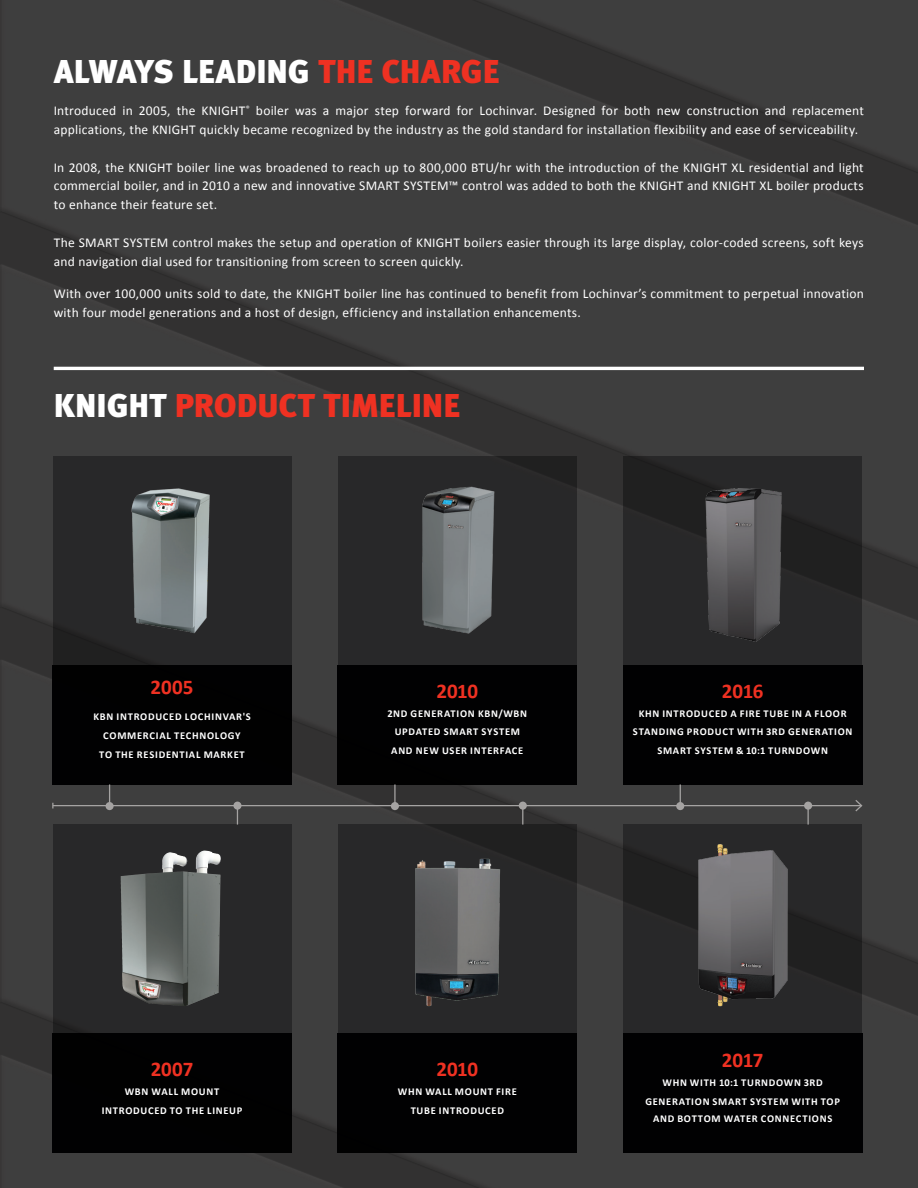
<style>
.page{position:relative;width:918px;height:1188px;background:#fff}
.page>*{position:absolute;margin:0;border:0;box-sizing:border-box;transform-origin:0 0}
.t1{font:900 33px "Meta OT";letter-spacing:-.005em;color:#fff}
.t2{font:900 33px "Meta OT";letter-spacing:-.005em;color:#ef3122}
.t3{font:700 21px "Calibri";letter-spacing:-.005em;color:#ef3122}
.t4{font:13.5px/18.8px "Calibri";letter-spacing:.015em;color:#fff}
.t5{font:700 10.5px/18.8px "Calibri";letter-spacing:.07em;color:#fff;text-align:center}
.s1{color:#ef3122}
.s2{color:#fff}
</style>
<div class="page">
<img style="left:0;top:0;width:918px;height:1188px">
<hr style="left:54px;top:367px;width:810px;height:3px;background:#fff">
<hr style="left:53px;top:805px;width:809px;height:1px;background:#a5a3a2">
<svg style="left:854px;top:798px;width:9px;height:15px"></svg>
<div style="left:624px;top:456px;width:238px;height:328px;background:#282829"></div>
<div style="left:623px;top:665px;width:239px;height:119px;background:#010102"></div>
<img style="left:691px;top:480px;width:106px;height:162px">
<div style="left:624px;top:825px;width:238px;height:328px;background:#282829"></div>
<div style="left:623px;top:1033px;width:239px;height:120px;background:#010102"></div>
<img style="left:690px;top:844px;width:105px;height:163px">
<div style="left:53px;top:456px;width:238px;height:328px;background:#282829"></div>
<div style="left:52px;top:665px;width:240px;height:119px;background:#010102"></div>
<img style="left:131px;top:488px;width:79px;height:145px">
<svg style="left:53px;top:825px;width:238px;height:208px;background:#3a3c3c"></svg>
<div style="left:52px;top:1033px;width:240px;height:120px;background:#010102"></div>
<img style="left:167px;top:851px;width:36px;height:22px">
<div style="left:338px;top:456px;width:238px;height:328px;background:#282829"></div>
<div style="left:338px;top:665px;width:239px;height:119px;background:#010102"></div>
<img style="left:422px;top:486px;width:73px;height:148px">
<div style="left:338px;top:825px;width:238px;height:328px;background:#282829"></div>
<div style="left:338px;top:1033px;width:239px;height:120px;background:#010102"></div>
<img style="left:415px;top:858px;width:85px;height:149px">
<svg style="left:237px;top:810px;width:1px;height:15px"></svg>
<div style="left:233px;top:802px;width:9px;height:8px;background:#a5a3a2;border-radius:50%"></div>
<svg style="left:109px;top:784px;width:1px;height:18px"></svg>
<div style="left:106px;top:802px;width:8px;height:8px;background:#a5a3a2;border-radius:50%"></div>
<svg style="left:522px;top:810px;width:1px;height:15px"></svg>
<div style="left:519px;top:802px;width:8px;height:8px;background:#a5a3a2;border-radius:50%"></div>
<hr style="left:394px;top:784px;width:2px;height:20px;background:#a5a3a2">
<div style="left:391px;top:802px;width:8px;height:8px;background:#a5a3a2;border-radius:50%"></div>
<hr style="left:807px;top:805px;width:2px;height:20px;background:#a5a3a2">
<div style="left:804px;top:802px;width:8px;height:8px;background:#a5a3a2;border-radius:50%"></div>
<svg style="left:680px;top:784px;width:1px;height:18px"></svg>
<div style="left:676px;top:802px;width:8px;height:8px;background:#a5a3a2;border-radius:50%"></div>
<h1 class="t1" style="left:54px;top:52px;width:447px">ALWAYS LEADING <span class="s1">THE CHARGE</span></h1>
<p class="t4" style="left:54px;top:102px;width:812px">Introduced in 2005, the KNIGHT<sup>®</sup> boiler was a major step forward for Lochinvar. Designed for both new construction and replacement applications, the KNIGHT quickly became recognized by the industry as the gold standard for installation flexibility and ease of serviceability.</p>
<p class="t4" style="left:54px;top:158px;width:812px;text-align:justify">In 2008, the KNIGHT boiler line was broadened to reach up to 800,000 BTU/hr with the introduction of the KNIGHT XL residential and light commercial boiler, and in 2010 a new and innovative SMART SYSTEM™ control was added to both the KNIGHT and KNIGHT XL boiler products to enhance their feature set.</p>
<p class="t4" style="left:54px;top:233px;width:812px">The SMART SYSTEM control makes the setup and operation of KNIGHT boilers easier through its large display, color-coded screens, soft keys and navigation dial used for transitioning from screen to screen quickly.</p>
<p class="t4" style="left:54px;top:284px;width:812px;line-height:19.5px">With over 100,000 units sold to date, the KNIGHT boiler line has continued to benefit from Lochinvar’s commitment to perpetual innovation with four model generations and a host of design, efficiency and installation enhancements.</p>
<h1 class="t2" style="left:54px;top:386px;width:408px"><span class="s2">KNIGHT</span> PRODUCT TIMELINE</h1>
<h2 class="t3" style="left:151px;top:674px;width:45px">2005</h2>
<p class="t5" style="left:93px;top:708px;width:159px">KBN INTRODUCED LOCHINVAR'S<br>COMMERCIAL TECHNOLOGY<br>TO THE RESIDENTIAL MARKET</p>
<h2 class="t3" style="left:436px;top:677px;width:43px">2010</h2>
<p class="t5" style="left:387px;top:704px;width:141px">2ND GENERATION KBN/WBN<br>UPDATED SMART SYSTEM<br>AND NEW USER INTERFACE</p>
<h2 class="t3" style="left:722px;top:677px;width:43px">2016</h2>
<p class="t5" style="left:633px;top:704px;width:221px">KHN INTRODUCED A FIRE TUBE IN A FLOOR<br>STANDING PRODUCT WITH 3RD GENERATION<br>SMART SYSTEM &amp; 10:1 TURNDOWN</p>
<h2 class="t3" style="left:151px;top:1056px;width:44px">2007</h2>
<p class="t5" style="left:102px;top:1082px;width:142px">WBN WALL MOUNT<br>INTRODUCED TO THE LINEUP</p>
<h2 class="t3" style="left:436px;top:1056px;width:43px">2010</h2>
<p class="t5" style="left:398px;top:1082px;width:120px">WHN WALL MOUNT FIRE<br>TUBE INTRODUCED</p>
<h2 class="t3" style="left:722px;top:1047px;width:43px">2017</h2>
<p class="t5" style="left:645px;top:1073px;width:196px;line-height:18.3px">WHN WITH 10:1 TURNDOWN 3RD<br>GENERATION SMART SYSTEM WITH TOP<br>AND BOTTOM WATER CONNECTIONS</p>
</div>
